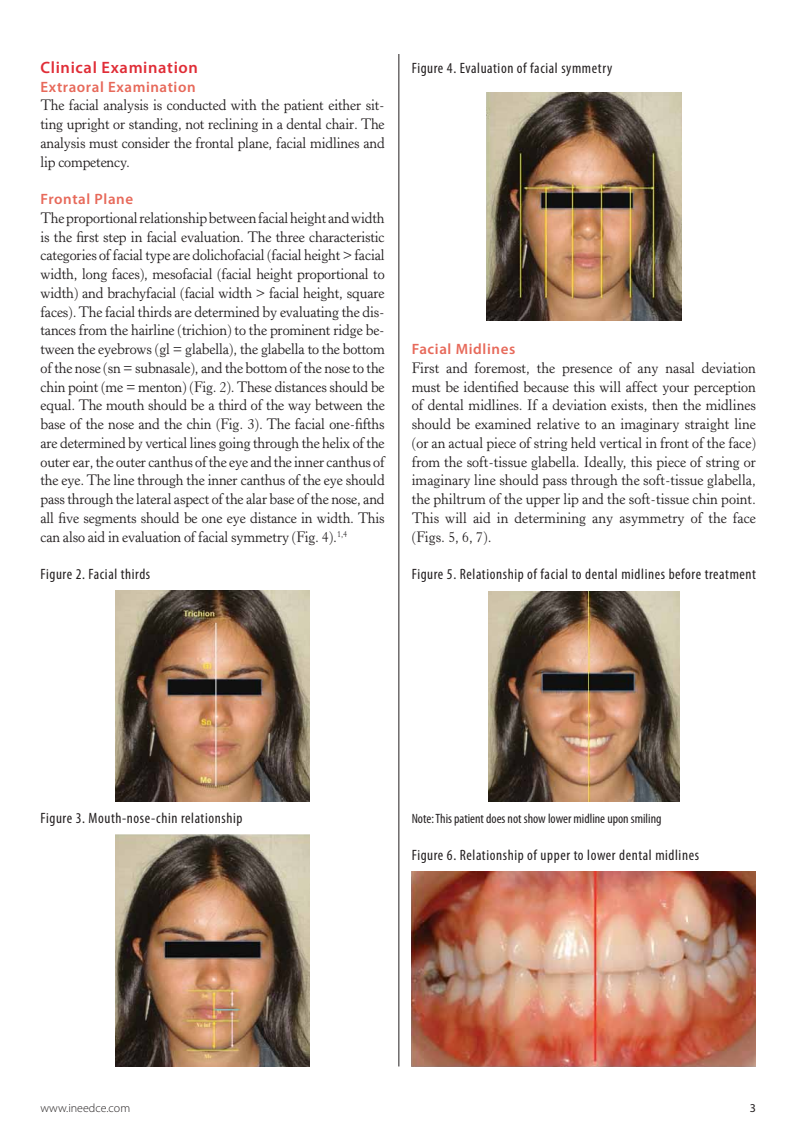
<style>
.page{position:relative;width:810px;height:1134px;background:#fff}
.page>*{position:absolute;margin:0;border:0;box-sizing:border-box;transform-origin:0 0}
.t1{font:600 16.5px "Myriad Pro";letter-spacing:.04em;color:#e02d37}
.t2{font:15px/18.8px "Horley Old Style MT Std";letter-spacing:-.01em;color:#231f20;text-align:justify;scale:.95 1}
.t3{font:condensed 15px "Myriad Pro";letter-spacing:.04em;color:#231f20}
.t4{font:600 15px "Myriad Pro";letter-spacing:.04em;color:#e7695a}
.t5{font:condensed 13.5px "Myriad Pro";color:#231f20}
.t6{font:300 12px "Myriad Pro";color:#231f20}
.t7{font:12px "Myriad Pro";color:#231f20}
</style>
<div class="page">
<hr style="left:399px;top:54px;width:1px;height:1012px;background:#231f20">
<img style="left:115px;top:591px;width:195px;height:211px">
<img style="left:115px;top:834px;width:195px;height:232px">
<img style="left:487px;top:92px;width:194px;height:228px">
<img style="left:488px;top:591px;width:192px;height:210px">
<img style="left:412px;top:871px;width:344px;height:195px">
<p class="t1" style="left:40px;top:57px;width:159px">Clinical Examination</p>
<p class="t4" style="left:40px;top:77px;width:157px">Extraoral Examination</p>
<p class="t2" style="left:40px;top:96px;width:364px">The facial analysis is conducted with the patient either sit&shy;ting upright or standing, not reclining in a dental chair. The analysis must consider the frontal plane, facial midlines and lip competency.</p>
<p class="t4" style="left:40px;top:189px;width:94px">Frontal Plane</p>
<p class="t2" style="left:40px;top:209px;width:364px">The proportional relationship between facial height and width is the first step in facial evaluation. The three characteristic categories of facial type are dolichofacial (facial height &gt; facial width, long faces), mesofacial (facial height proportional to width) and brachyfacial (facial width &gt; facial height, square faces). The facial thirds are determined by evaluating the dis&shy;tances from the hairline (trichion) to the prominent ridge be&shy;tween the eyebrows (gl = glabella), the glabella to the bottom of the nose (sn = subnasale), and the bottom of the nose to the chin point (me = menton) (Fig. 2). These distances should be equal. The mouth should be a third of the way between the base of the nose and the chin (Fig. 3). The facial one-fifths are determined by vertical lines going through the helix of the outer ear, the outer canthus of the eye and the inner canthus of the eye. The line through the inner canthus of the eye should pass through the lateral aspect of the alar base of the nose, and all five segments should be one eye distance in width. This can also aid in evaluation of facial symmetry (Fig. 4).<sup>1,4</sup></p>
<p class="t3" style="left:40px;top:565px;width:111px">Figure 2. Facial thirds</p>
<p class="t3" style="left:412px;top:59px;width:202px">Figure 4. Evaluation of facial symmetry</p>
<p class="t4" style="left:412px;top:339px;width:105px">Facial Midlines</p>
<p class="t2" style="left:412px;top:359px;width:364px">First and foremost, the presence of any nasal deviation must be identified because this will affect your perception of dental midlines. If a deviation exists, then the midlines should be examined relative to an imaginary straight line (or an actual piece of string held vertical in front of the face) from the soft-tissue glabella. Ideally, this piece of string or imaginary line should pass through the soft-tissue glabella, the philtrum of the upper lip and the soft-tissue chin point.<br>This will aid in determining any asymmetry of the face (Figs. 5, 6, 7).</p>
<p class="t3" style="left:412px;top:565px;width:346px">Figure 5. Relationship of facial to dental midlines before treatment</p>
<p class="t3" style="left:40px;top:809px;width:203px">Figure 3. Mouth-nose-chin relationship</p>
<p class="t5" style="left:412px;top:810px;width:251px">Note: This patient does not show lower midline upon smiling</p>
<p class="t3" style="left:412px;top:846px;width:289px">Figure 6. Relationship of upper to lower dental midlines</p>
<p class="t6" style="left:40px;top:1100px;width:91px">www.ineedce.com</p>
<p class="t7" style="left:750px;top:1100px;width:8px">3</p>
</div>
